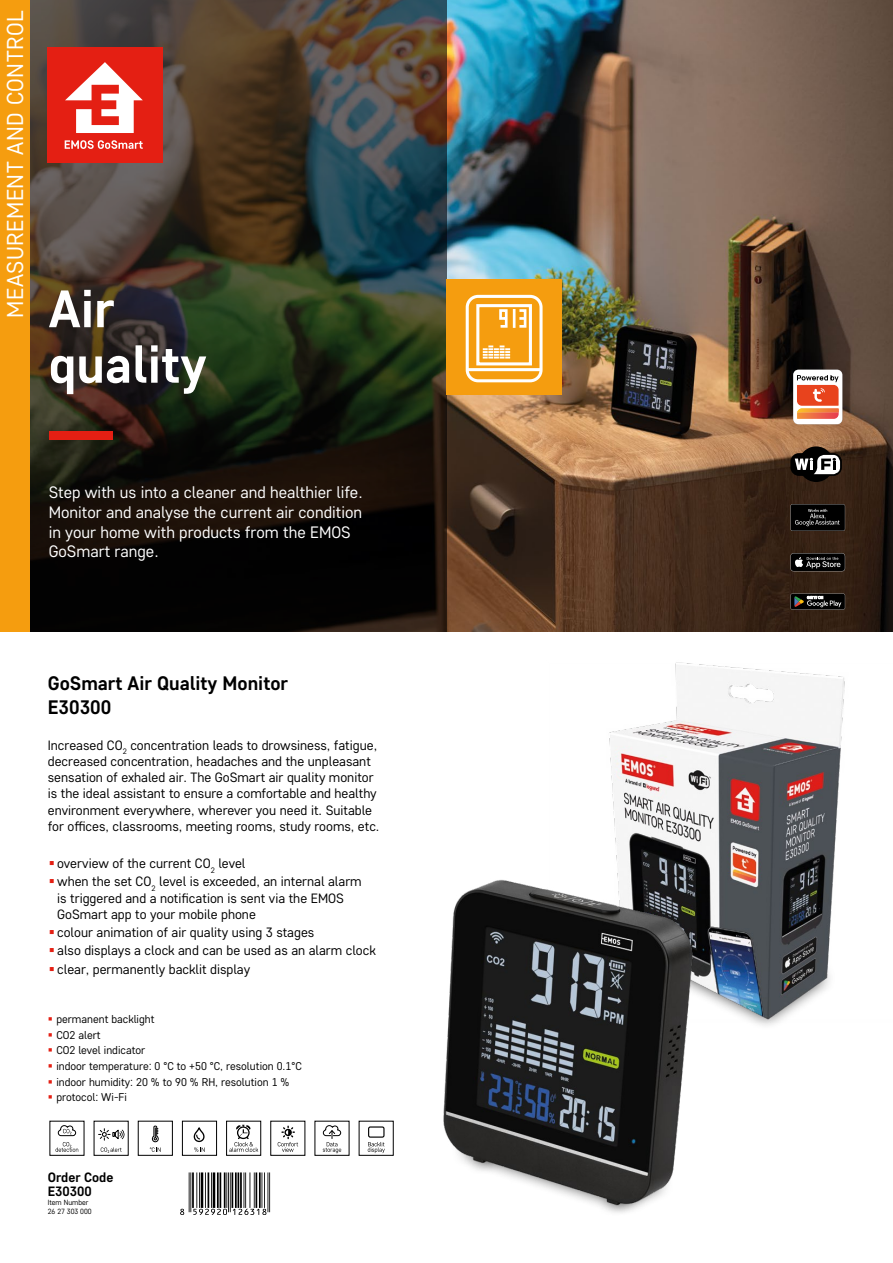
<style>
.page{position:relative;width:893px;height:1263px;background:#fff}
.page>*{position:absolute;margin:0;border:0;box-sizing:border-box;transform-origin:0 0}
.t1{font:700 52.5px/55.5px "Core Sans D55";color:#fff}
.t2{font:22.95px "Core Sans D35";letter-spacing:.02em;color:#fff}
.t3{font:700 19.5px/23.4px "Core Sans D55";color:#000}
.t4{font:16.5px/19.8px "Core Sans D35";color:#fff}
.t5{font:13.5px/16.2px "Core Sans D35";color:#000}
.t6{font:700 13.5px/13.5px "Core Sans D55";color:#000}
.t7{font:11.25px/15.6px "Core Sans D35";color:#000}
.t8{font:7.5px/9px "Core Sans D35";color:#000}
</style>
<div class="page">
<img style="left:609px;top:662px;width:236px;height:364px">
<img style="left:446px;top:0;width:447px;height:631px">
<svg style="left:30px;top:0;width:416px;height:631px;background:#2c2a20"></svg>
<div style="left:49px;top:431px;width:63px;height:8px;background:#e41f13"></div>
<div style="left:48px;top:48px;width:115px;height:115px;background:#e41f13"></div>
<svg style="left:65px;top:140px;width:78px;height:9px"></svg>
<svg style="left:65px;top:62px;width:78px;height:71px"></svg>
<svg style="left:181px;top:1172px;width:89px;height:43px"></svg>
<hr style="left:269px;top:1172px;width:1px;height:40px;background:#000">
<hr style="left:267px;top:1172px;width:1px;height:40px;background:#000">
<hr style="left:264px;top:1172px;width:1px;height:36px;background:#000">
<hr style="left:261px;top:1172px;width:1px;height:36px;background:#000">
<hr style="left:259px;top:1172px;width:2px;height:36px;background:#000">
<hr style="left:256px;top:1172px;width:1px;height:36px;background:#000">
<hr style="left:254px;top:1172px;width:1px;height:36px;background:#000">
<hr style="left:250px;top:1172px;width:1px;height:36px;background:#000">
<hr style="left:245px;top:1172px;width:1px;height:36px;background:#000">
<hr style="left:244px;top:1172px;width:1px;height:36px;background:#000">
<hr style="left:240px;top:1172px;width:2px;height:36px;background:#000">
<hr style="left:238px;top:1172px;width:1px;height:36px;background:#000">
<hr style="left:235px;top:1172px;width:2px;height:36px;background:#000">
<hr style="left:232px;top:1172px;width:1px;height:36px;background:#000">
<hr style="left:230px;top:1172px;width:1px;height:40px;background:#000">
<hr style="left:228px;top:1172px;width:1px;height:40px;background:#000">
<hr style="left:226px;top:1172px;width:1px;height:36px;background:#000">
<hr style="left:224px;top:1172px;width:2px;height:36px;background:#000">
<hr style="left:220px;top:1172px;width:1px;height:36px;background:#000">
<hr style="left:217px;top:1172px;width:2px;height:36px;background:#000">
<hr style="left:213px;top:1172px;width:2px;height:36px;background:#000">
<hr style="left:211px;top:1172px;width:1px;height:36px;background:#000">
<hr style="left:208px;top:1172px;width:1px;height:36px;background:#000">
<hr style="left:205px;top:1172px;width:1px;height:36px;background:#000">
<hr style="left:201px;top:1172px;width:2px;height:36px;background:#000">
<hr style="left:199px;top:1172px;width:1px;height:36px;background:#000">
<hr style="left:196px;top:1172px;width:1px;height:36px;background:#000">
<hr style="left:192px;top:1172px;width:2px;height:36px;background:#000">
<hr style="left:190px;top:1172px;width:1px;height:40px;background:#000">
<hr style="left:189px;top:1172px;width:1px;height:40px;background:#000">
<svg style="left:180px;top:1209px;width:4px;height:6px"></svg>
<svg style="left:193px;top:1209px;width:34px;height:6px"></svg>
<svg style="left:233px;top:1209px;width:33px;height:6px"></svg>
<svg style="left:56px;top:1142px;width:22px;height:10px"></svg>
<svg style="left:57px;top:1125px;width:19px;height:11px"></svg>
<svg style="left:101px;top:1147px;width:21px;height:6px"></svg>
<svg style="left:99px;top:1129px;width:26px;height:11px"></svg>
<div style="left:138px;top:1121px;width:35px;height:35px;border:1px solid #000"></div>
<svg style="left:150px;top:1125px;width:11px;height:27px"></svg>
<div style="left:182px;top:1121px;width:35px;height:35px;border:1px solid #000"></div>
<svg style="left:193px;top:1127px;width:12px;height:25px"></svg>
<div style="left:226px;top:1121px;width:35px;height:35px;border:1px solid #000"></div>
<svg style="left:229px;top:1124px;width:29px;height:28px"></svg>
<svg style="left:278px;top:1126px;width:20px;height:26px"></svg>
<svg style="left:322px;top:1125px;width:19px;height:28px"></svg>
<div style="left:359px;top:1121px;width:35px;height:35px;border:1px solid #000"></div>
<svg style="left:368px;top:1142px;width:17px;height:11px"></svg>
<div style="left:368px;top:1126px;width:17px;height:12px;border:1px solid #000;border-radius:2px"></div>
<div style="left:793px;top:370px;width:49px;height:54px;background:#fff;border-radius:5px"></div>
<svg style="left:797px;top:375px;width:42px;height:44px"></svg>
<div style="left:790px;top:453px;width:52px;height:23px;background:#000;border-radius:9px"></div>
<svg style="left:798px;top:446px;width:36px;height:36px"></svg>
<svg style="left:795px;top:453px;width:50px;height:21px"></svg>
<div style="left:790px;top:504px;width:55px;height:27px;background:#5c5652;border-radius:2px"></div>
<div style="left:791px;top:504px;width:54px;height:27px;background:#000;border-radius:2px"></div>
<svg style="left:795px;top:509px;width:45px;height:17px"></svg>
<svg style="left:790px;top:553px;width:55px;height:18px"></svg>
<div style="left:790px;top:593px;width:55px;height:17px;background:#5b5551;border-radius:2px"></div>
<div style="left:791px;top:594px;width:54px;height:15px;background:#000;border-radius:2px"></div>
<svg style="left:794px;top:596px;width:47px;height:11px"></svg>
<div style="left:446px;top:279px;width:116px;height:115px;background:#f59d0f"></div>
<div style="left:466px;top:295px;width:77px;height:87px;border:3px solid #fff;border-radius:11px"></div>
<div style="left:476px;top:304px;width:56px;height:61px;border:3px solid #fff"></div>
<hr style="left:467px;top:368px;width:74px;height:3px;background:#fff">
<svg style="left:483px;top:345px;width:27px;height:13px"></svg>
<svg style="left:499px;top:309px;width:28px;height:19px"></svg>
<img style="left:443px;top:870px;width:298px;height:343px">
<div style="left:0;top:0;width:30px;height:631px;background:#f59d0f"></div>
<h2 class="t2" style="left:0;top:318px;width:309px;rotate:-90deg">MEASUREMENT AND CONTROL</h2>
<h1 class="t1" style="left:49px;top:279px;width:159px">Air quality</h1>
<p class="t4" style="left:49px;top:482px;width:315px">Step with us into a cleaner and healthier life.<br>Monitor and analyse the current air condition in your home with products from the EMOS GoSmart range.</p>
<h3 class="t3" style="left:48px;top:671px;width:242px">GoSmart Air Quality Monitor<br>E30300</h3>
<p class="t5" style="left:48px;top:736px;width:333px">Increased CO<sub>2</sub> concentration leads to drowsiness, fatigue, decreased concentration, headaches and the unpleasant sensation of exhaled air. The GoSmart air quality monitor is the ideal assistant to ensure a comfortable and healthy environment everywhere, wherever you need it. Suitable for offices, classrooms, meeting rooms, study rooms, etc.</p>
<p class="t5" style="left:57px;top:854px;width:306px;line-height:18.3px">overview of the current CO<sub>2</sub> level<br>when the set CO<sub>2</sub> level is exceeded, an internal alarm</p>
<p class="t5" style="left:57px;top:889px;width:288px">is triggered and a notification is sent via the EMOS<br>GoSmart app to your mobile phone</p>
<p class="t5" style="left:57px;top:923px;width:320px;line-height:18.3px">colour animation of air quality using 3 stages<br>also displays a clock and can be used as an alarm clock clear, permanently backlit display</p>
<p class="t7" style="left:56px;top:1011px;width:247px">permanent backlight<br>CO2 alert<br>CO2 level indicator<br>indoor temperature: 0 °C to +50 °C, resolution 0.1°C indoor humidity: 20 % to 90 % RH, resolution 1 % protocol: Wi-Fi</p>
<p class="t6" style="left:48px;top:1170px;width:67px">Order Code<br>E30300</p>
<p class="t8" style="left:48px;top:1197px;width:45px">Item Number<br>26 27 303 000</p>
</div>
